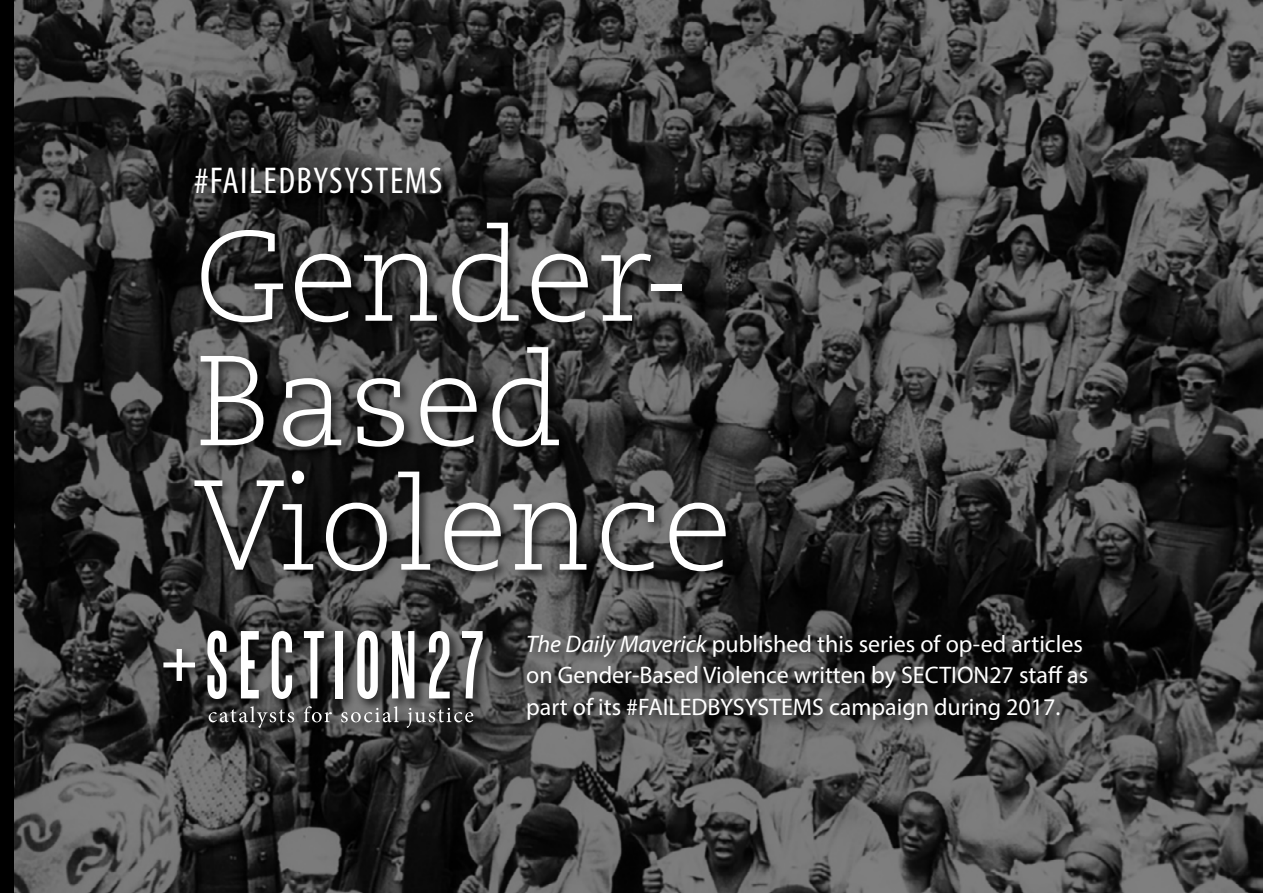
<style>
.page{position:relative;width:1263px;height:893px;background:#fff}
.page>*{position:absolute;margin:0;border:0;box-sizing:border-box;transform-origin:0 0}
.t1{font:300 127.5px/124.5px "Caecilia LT Std";letter-spacing:.02em;color:#fff}
.t2{font:condensed 37.5px "Myriad Pro";letter-spacing:.04em;color:#fff}
.t3{font:24px/31.5px "Myriad Pro";color:#fff}
.s1{font-style:italic}
</style>
<div class="page">
<img style="left:13px;top:0;width:1250px;height:893px">
<div style="left:160px;top:627px;width:335px;height:113px;background:#000;opacity:.75"></div>
<svg style="left:207px;top:631px;width:19px;height:68px"></svg>
<svg style="left:241px;top:631px;width:18px;height:67px"></svg>
<svg style="left:272px;top:631px;width:20px;height:68px"></svg>
<svg style="left:304px;top:631px;width:20px;height:67px"></svg>
<div style="left:336px;top:631px;width:7px;height:67px;background:#fff"></div>
<svg style="left:357px;top:631px;width:21px;height:68px"></svg>
<svg style="left:392px;top:631px;width:22px;height:67px"></svg>
<svg style="left:462px;top:631px;width:21px;height:67px"></svg>
<svg style="left:163px;top:649px;width:32px;height:32px"></svg>
<svg style="left:429px;top:631px;width:21px;height:67px"></svg>
<svg style="left:209px;top:706px;width:264px;height:22px;background:#575757"></svg>
<div style="left:190px;top:164px;width:548px;height:420px;background:#000;opacity:.75"></div>
<div style="left:523px;top:631px;width:576px;height:101px;background:#000;opacity:.75"></div>
<div style="left:0;top:0;width:13px;height:893px;background:#000"></div>
<h2 class="t2" style="left:194px;top:158px;width:250px">#FAILEDBYSYSTEMS</h2>
<h1 class="t1" style="left:194px;top:218px;width:539px">Gender-<br>Based<br>Violence</h1>
<p class="t3" style="left:526px;top:628px;width:563px"><span class="s1">The Daily Maverick</span> published this series of op-ed articles on Gender-Based Violence written by SECTION27 staff as part of its #FAILEDBYSYSTEMS campaign during 2017.</p>
</div>
